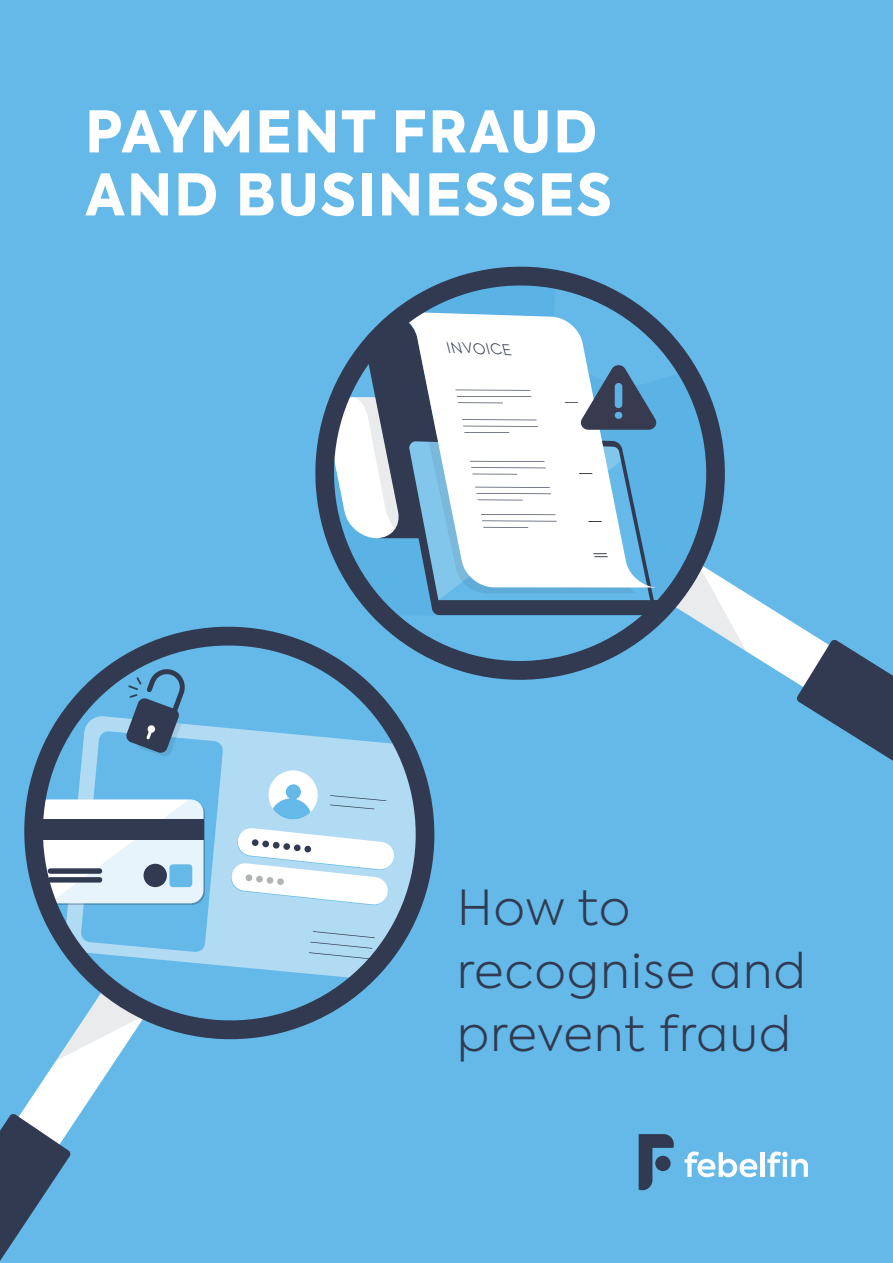
<style>
.page{position:relative;width:893px;height:1263px;background:#64b9e8}
.page>*{position:absolute;margin:0;border:0;box-sizing:border-box;transform-origin:0 0}
.t1{font:800 57px/63px "Axiforma";letter-spacing:.03em;color:#fff}
.t2{font:300 48px/63px "Axiforma";letter-spacing:.03em;color:#313a50}
.t3{font:italic 300 14.55px "Axiforma";color:#313a50}
</style>
<div class="page">
<svg style="left:639px;top:1134px;width:35px;height:56px"></svg>
<div style="left:655px;top:1156px;width:16px;height:15px;background:#313a50;border-radius:50%"></div>
<svg style="left:685px;top:1151px;width:72px;height:26px"></svg>
<hr style="left:760px;top:1152px;width:4px;height:25px;background:#fff">
<svg style="left:767px;top:1151px;width:41px;height:26px"></svg>
<svg style="left:754px;top:598px;width:139px;height:163px"></svg>
<svg style="left:315px;top:266px;width:439px;height:414px"></svg>
<svg style="left:328px;top:311px;width:329px;height:289px"></svg>
<svg style="left:0;top:1067px;width:111px;height:194px"></svg>
<svg style="left:24px;top:598px;width:439px;height:469px"></svg>
<p class="t1" style="left:85px;top:101px;width:528px">PAYMENT FRAUD<br>AND BUSINESSES</p>
<p class="t3" style="left:449px;top:338px;width:66px;rotate:2deg">INVOICE</p>
<p class="t2" style="left:457px;top:876px;width:350px">How to recognise and prevent fraud</p>
</div>
